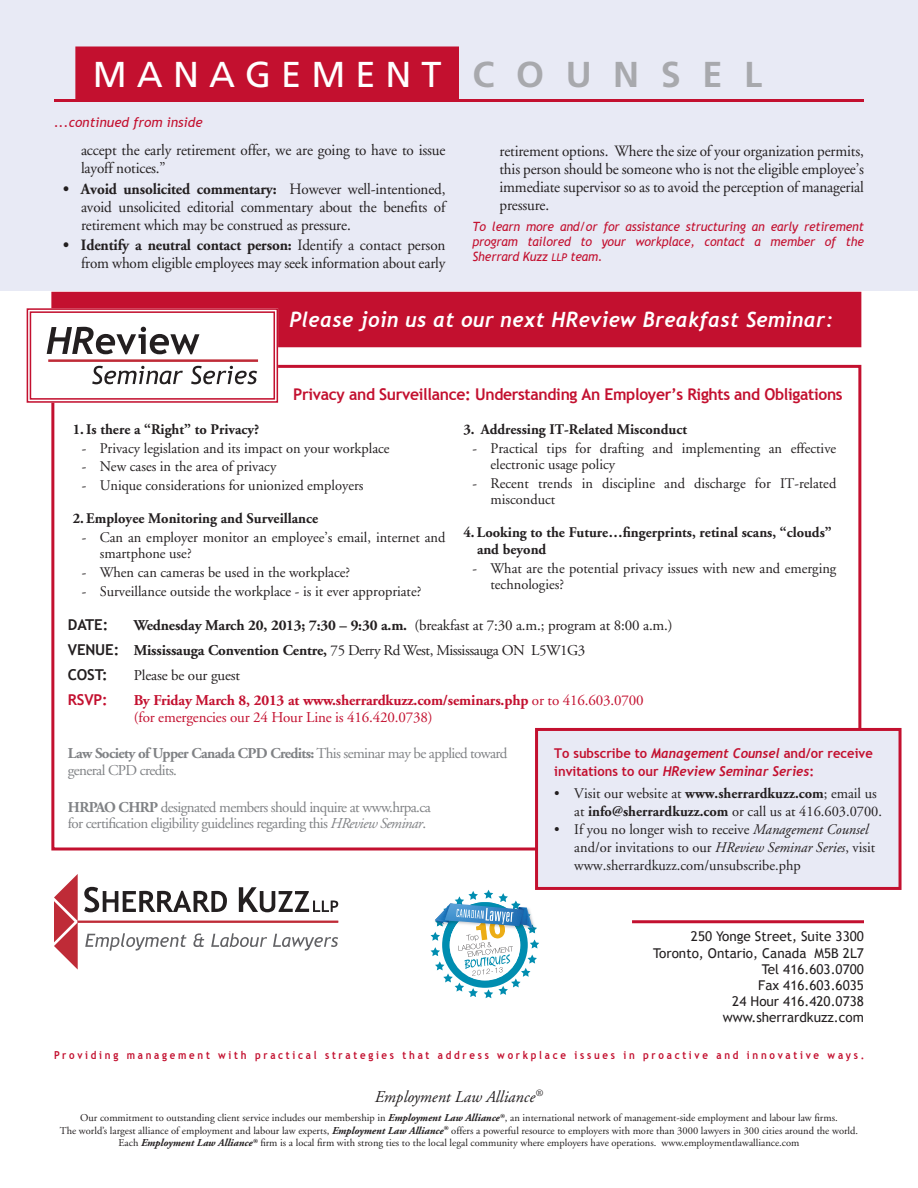
<style>
.page{position:relative;width:918px;height:1188px;background:#fff}
.page>*{position:absolute;margin:0;border:0;box-sizing:border-box;transform-origin:0 0}
.t1{font:36px "Frutiger";letter-spacing:.28em;color:#fff}
.Main_Text{font:italic 700 21px "Trebuchet";letter-spacing:.02em;color:#fff;scale:.96 1}
.t2{font:italic 16.5px "Adobe Garamond";color:#231f20}
.t3{font:700 16.2px "Trebuchet MS";letter-spacing:-.02em;color:#c3102f}
.Main_Subheading_Text{font:15.75px/18px "Adobe Garamond";letter-spacing:-.01em;color:#231f20;text-align:justify;scale:.96 1}
.t4{font:15px/16.5px "Adobe Garamond";letter-spacing:-.04em;color:#808285}
.t5{font:15px/16.5px "Adobe Garamond";letter-spacing:-.01em;color:#c3102f}
.t6{font:15px "Adobe Garamond";letter-spacing:-.01em;color:#231f20}
.t7{font:15px "Adobe Garamond";letter-spacing:-.03em;color:#231f20}
.t8{font:700 15px "Trebuchet MS";letter-spacing:-.01em;color:#231f20}
.t9{font:700 15px "Trebuchet MS";color:#c3102f}
.Main_Subheading_Text-2{font:14.7px/16.5px "Adobe Garamond";color:#231f20}
.Main_Subheading_Text-3{font:700 14.7px/16.5px "Adobe Garamond";color:#231f20}
.t10{font:13.5px "Trebuchet MS";color:#231f20}
.Red_Subheading_Text{font:700 13.5px/18px "Trebuchet MS";color:#c3102f;scale:.96 1}
.t11{font:italic 13.5px "Trebuchet MS";color:#c3102f}
.Main_Text-2{font:italic 12.75px/15px "Trebuchet MS";letter-spacing:-.01em;color:#c3102f;text-align:justify;scale:.96 1}
.t12{font:700 10.95px "Trebuchet MS";color:#c3102f;scale:.88 1}
.t13{font:10.5px/12.6px "Adobe Garamond";color:#231f20;text-align:center}
.s1{font-weight:700;color:#a8a9ad}
.s2{font-weight:700}
.s3{font-size:10.5px}
.s4{font-family:"Trebuchet MS";font-weight:700}
.s5{font-style:italic}
.s6{font-family:"Trebuchet";font-style:italic}
.s7{font-weight:700;font-style:italic}
</style>
<div class="page">
<div style="left:0;top:0;width:918px;height:290px;background:#e8eaf5"></div>
<div style="left:75px;top:46px;width:384px;height:54px;background:#c3102f;border:3px solid #c3102f"></div>
<hr style="left:54px;top:99px;width:810px;height:3px;background:#c3102f">
<hr style="left:77px;top:921px;width:261px;height:2px;background:#bf2b37">
<svg style="left:84px;top:887px;width:143px;height:25px"></svg>
<svg style="left:239px;top:887px;width:99px;height:25px"></svg>
<svg style="left:54px;top:874px;width:24px;height:96px"></svg>
<svg style="left:85px;top:933px;width:102px;height:18px"></svg>
<svg style="left:193px;top:933px;width:11px;height:14px"></svg>
<svg style="left:211px;top:933px;width:56px;height:14px"></svg>
<svg style="left:273px;top:934px;width:65px;height:17px"></svg>
<hr style="left:632px;top:920px;width:232px;height:3px;background:#c3102f">
<div style="left:51px;top:365px;width:810px;height:485px;background:#fff;border:3px solid #c3102f"></div>
<div style="left:53px;top:293px;width:807px;height:53px;background:#c3102f"></div>
<div style="left:51px;top:292px;width:810px;height:55px;border:3px solid #c3102f"></div>
<svg style="left:26px;top:308px;width:253px;height:95px"></svg>
<div style="left:30px;top:311px;width:245px;height:89px;border:2px solid #c3102f"></div>
<svg style="left:431px;top:890px;width:108px;height:108px"></svg>
<div style="left:537px;top:729px;width:363px;height:159px;background:#e8eaf5"></div>
<div style="left:535px;top:728px;width:367px;height:162px;border:3px solid #c3102f"></div>
<p class="t1" style="left:93px;top:53px;width:671px">MANAGEMENT <span class="s1">C O U N S E L</span></p>
<p class="t11" style="left:54px;top:114px;width:150px">...continued from inside</p>
<p class="Main_Subheading_Text" style="left:81px;top:142px;width:381px">accept the early retirement offer, we are going to have to issue layoff notices.”</p>
<p class="Main_Subheading_Text" style="left:81px;top:180px;width:381px;text-indent:-18px"><span class="s2">• Avoid unsolicited commentary:</span> However well-intentioned, avoid unsolicited editorial commentary about the benefits of retirement which may be construed as pressure.</p>
<p class="Main_Subheading_Text" style="left:63px;top:236px;width:400px;text-align:right"><span class="s2">• Identify a neutral contact person:</span> Identify a contact person from whom eligible employees may seek information about early</p>
<p class="Main_Subheading_Text" style="left:500px;top:142px;width:381px">retirement options. Where the size of your organization permits, this person should be someone who is not the eligible employee’s immediate supervisor so as to avoid the perception of managerial pressure.</p>
<p class="Main_Text-2" style="left:472px;top:219px;width:409px">To learn more and/or for assistance structuring an early retirement program tailored to your workplace, contact a member of the Sherrard Kuzz <span class="s3">LLP</span> team.</p>
<p class="Main_Text" style="left:290px;top:307px;width:568px">Please join us at our next HReview Breakfast Seminar:</p>
<p class="t3" style="left:293px;top:384px;width:551px">Privacy and Surveillance: Understanding An Employer’s Rights and Obligations</p>
<p class="Main_Subheading_Text-3" style="left:73px;top:421px;width:188px">1. Is there a “Right” to Privacy?</p>
<p class="Main_Subheading_Text-2" style="left:82px;top:440px;width:309px">- Privacy legislation and its impact on your workplace</p>
<p class="Main_Subheading_Text-2" style="left:82px;top:459px;width:196px">- New cases in the area of privacy</p>
<p class="Main_Subheading_Text-2" style="left:82px;top:478px;width:283px">- Unique considerations for unionized employers</p>
<p class="Main_Subheading_Text-3" style="left:73px;top:510px;width:247px">2. Employee Monitoring and Surveillance</p>
<p class="Main_Subheading_Text-2" style="left:100px;top:529px;width:347px;text-indent:-18px">- Can an employer monitor an employee’s email, internet and smartphone use?</p>
<p class="Main_Subheading_Text-2" style="left:82px;top:564px;width:270px">- When can cameras be used in the workplace?</p>
<p class="Main_Subheading_Text-2" style="left:82px;top:583px;width:341px">- Surveillance outside the workplace - is it ever appropriate?</p>
<p class="Main_Subheading_Text-3" style="left:464px;top:421px;width:225px">3. Addressing IT-Related Misconduct</p>
<p class="Main_Subheading_Text-2" style="left:490px;top:440px;width:347px;text-indent:-18px">- Practical tips for drafting and implementing an effective electronic usage policy</p>
<p class="Main_Subheading_Text-2" style="left:490px;top:475px;width:347px;text-indent:-18px">- Recent trends in discipline and discharge for IT-related misconduct</p>
<p class="Main_Subheading_Text-3" style="left:477px;top:525px;width:356px;text-indent:-14px">4. Looking to the Future…fingerprints, retinal scans, “clouds” and beyond</p>
<p class="Main_Subheading_Text-2" style="left:490px;top:560px;width:347px;text-indent:-18px">- What are the potential privacy issues with new and emerging technologies?</p>
<p class="t8" style="left:68px;top:615px;width:42px">DATE:</p>
<p class="t6" style="left:134px;top:617px;width:540px"><span class="s2">Wednesday March 20, 2013; 7:30 – 9:30 a.m.</span> (breakfast at 7:30 a.m.; program at 8:00 a.m.)</p>
<p class="t7" style="left:68px;top:642px;width:519px"><span class="s4">VENUE:</span> <span class="s2">Mississauga Convention Centre,</span> 75 Derry Rd West, Mississauga ON L5W1G3</p>
<p class="t8" style="left:68px;top:665px;width:41px">COST:</p>
<p class="t6" style="left:134px;top:667px;width:108px">Please be our guest</p>
<p class="t9" style="left:68px;top:690px;width:41px">RSVP:</p>
<p class="t5" style="left:134px;top:692px;width:511px"><span class="s2">By Friday March 8, 2013 at www.sherrardkuzz.com/seminars.php</span> or to 416.603.0700 (for emergencies our 24 Hour Line is 416.420.0738)</p>
<p class="t4" style="left:68px;top:746px;width:441px"><span class="s2">Law Society of Upper Canada CPD Credits:</span> This seminar may be applied toward general CPD credits.</p>
<p class="t4" style="left:68px;top:799px;width:365px"><span class="s2">HRPAO CHRP</span> designated members should inquire at www.hrpa.ca for certification eligibility guidelines regarding this <span class="s5">HReview Seminar</span>.</p>
<p class="Red_Subheading_Text" style="left:554px;top:745px;width:333px">To subscribe to <span class="s6">Management Counsel</span> and/or receive invitations to our <span class="s6">HReview Seminar Series</span>:</p>
<p class="Main_Subheading_Text-2" style="left:574px;top:784px;width:309px;line-height:18px;text-indent:-20px">• Visit our website at <span class="s2">www.sherrardkuzz.com</span>; email us at <span class="s2">info@sherrardkuzz.com</span> or call us at 416.603.0700.</p>
<p class="Main_Subheading_Text-2" style="left:574px;top:820px;width:303px;line-height:18px;text-indent:-20px">• If you no longer wish to receive <span class="s5">Management Counsel </span>and/or invitations to our <span class="s5">HReview Seminar Series</span>, visit www.sherrardkuzz.com/unsubscribe.php</p>
<p class="t10" style="left:691px;top:929px;width:174px">250 Yonge Street, Suite 3300</p>
<p class="t10" style="left:653px;top:945px;width:212px">Toronto, Ontario, Canada M5B 2L7</p>
<p class="t10" style="left:762px;top:961px;width:104px">Tel 416.603.0700</p>
<p class="t10" style="left:758px;top:977px;width:107px">Fax 416.603.6035</p>
<p class="t10" style="left:732px;top:994px;width:133px">24 Hour 416.420.0738</p>
<p class="t10" style="left:723px;top:1010px;width:143px">www.sherrardkuzz.com</p>
<p class="t12" style="left:54px;top:1048px;width:922px">P r o v i d i n g m a n a g e m e n t w i t h p r a c t i c a l s t r a t e g i e s t h a t a d d r e s s w o r k p l a c e i s s u e s i n p r o a c t i v e a n d i n n o v a t i v e w a y s .</p>
<p class="t2" style="left:375px;top:1088px;width:170px">Employment Law Alliance<sup>®</sup></p>
<p class="t13" style="left:60px;top:1112px;width:800px">Our commitment to outstanding client service includes our membership in <span class="s7">Employment Law Alliance</span><sup>®</sup>, an international network of management-side employment and labour law firms.<br>The world’s largest alliance of employment and labour law experts, <span class="s7">Employment Law Alliance</span><sup>®</sup> offers a powerful resource to employers with more than 3000 lawyers in 300 cities around the world.<br>Each <span class="s7">Employment Law Alliance</span><sup>®</sup> firm is a local firm with strong ties to the local legal community where employers have operations. www.employmentlawalliance.com</p>
</div>
